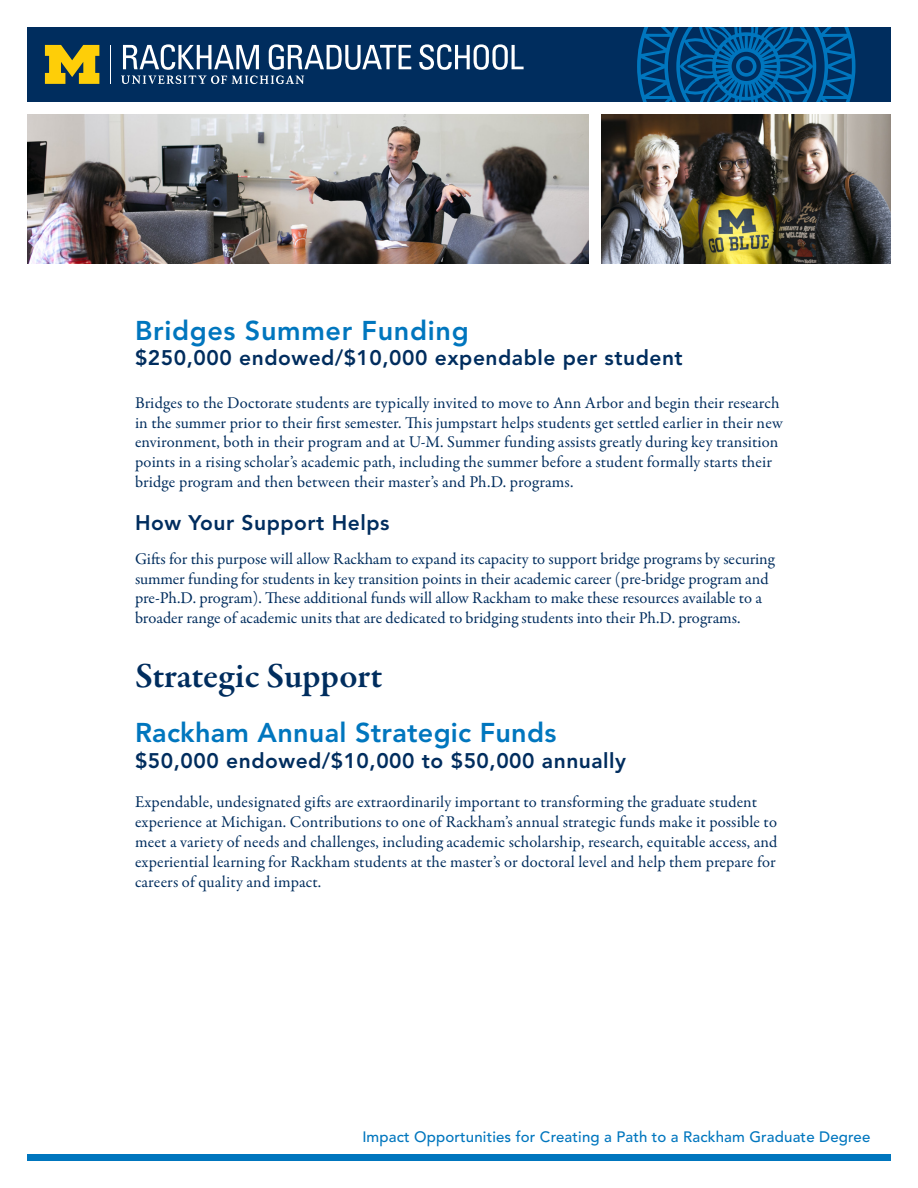
<style>
.page{position:relative;width:918px;height:1188px;background:#fff}
.page>*{position:absolute;margin:0;border:0;box-sizing:border-box;transform-origin:0 0}
.t1{font:600 36px "Garamond Premr Pro";letter-spacing:-.005em;color:#002d5e}
.t2{font:800 27px "Avenir LT Std";letter-spacing:.01em;color:#0076be}
.t3{font:800 21px "Avenir LT Std";letter-spacing:.025em;color:#002d5e}
.t4{font:16.5px/19.8px "Garamond Premr Pro";letter-spacing:.005em;color:#002d5e}
.t5{font:500 15px "Avenir LT Std";letter-spacing:.01em;color:#0076be}
</style>
<div class="page">
<div style="left:27px;top:1155px;width:864px;height:6px;background:#0076be"></div>
<div style="left:27px;top:27px;width:864px;height:75px;background:#002d5e"></div>
<svg style="left:419px;top:44px;width:105px;height:26px"></svg>
<hr style="left:110px;top:45px;width:1px;height:39px;background:#fff">
<svg style="left:45px;top:45px;width:54px;height:39px"></svg>
<svg style="left:121px;top:44px;width:290px;height:40px"></svg>
<svg style="left:637px;top:27px;width:218px;height:75px"></svg>
<img style="left:602px;top:114px;width:289px;height:150px">
<img style="left:27px;top:114px;width:562px;height:150px">
<p class="t2" style="left:135px;top:315px;width:335px">Bridges Summer Funding</p>
<p class="t3" style="left:135px;top:346px;width:549px">$250,000 endowed/$10,000 expendable per student</p>
<p class="t4" style="left:135px;top:393px;width:649px">Bridges to the Doctorate students are typically invited to move to Ann Arbor and begin their research in the summer prior to their first semester. This jumpstart helps students get settled earlier in their new environment, both in their program and at U-M. Summer funding assists greatly during key transition points in a rising scholar’s academic path, including the summer before a student formally starts their bridge program and then between their master’s and Ph.D. programs.</p>
<p class="t3" style="left:135px;top:510px;width:256px">How Your Support Helps</p>
<p class="t4" style="left:135px;top:549px;width:641px">Gifts for this purpose will allow Rackham to expand its capacity to support bridge programs by securing summer funding for students in key transition points in their academic career (pre-bridge program and pre-Ph.D. program). These additional funds will allow Rackham to make these resources available to a broader range of academic units that are dedicated to bridging students into their Ph.D. programs.</p>
<p class="t1" style="left:135px;top:653px;width:249px">Strategic Support</p>
<p class="t2" style="left:135px;top:717px;width:423px">Rackham Annual Strategic Funds</p>
<p class="t3" style="left:135px;top:748px;width:493px">$50,000 endowed/$10,000 to $50,000 annually</p>
<p class="t4" style="left:135px;top:793px;width:644px">Expendable, undesignated gifts are extraordinarily important to transforming the graduate student experience at Michigan. Contributions to one of Rackham’s annual strategic funds make it possible to meet a variety of needs and challenges, including academic scholarship, research, equitable access, and experiential learning for Rackham students at the master’s or doctoral level and help them prepare for careers of quality and impact.</p>
<p class="t5" style="left:362px;top:1128px;width:510px">Impact Opportunities for Creating a Path to a Rackham Graduate Degree</p>
</div>
